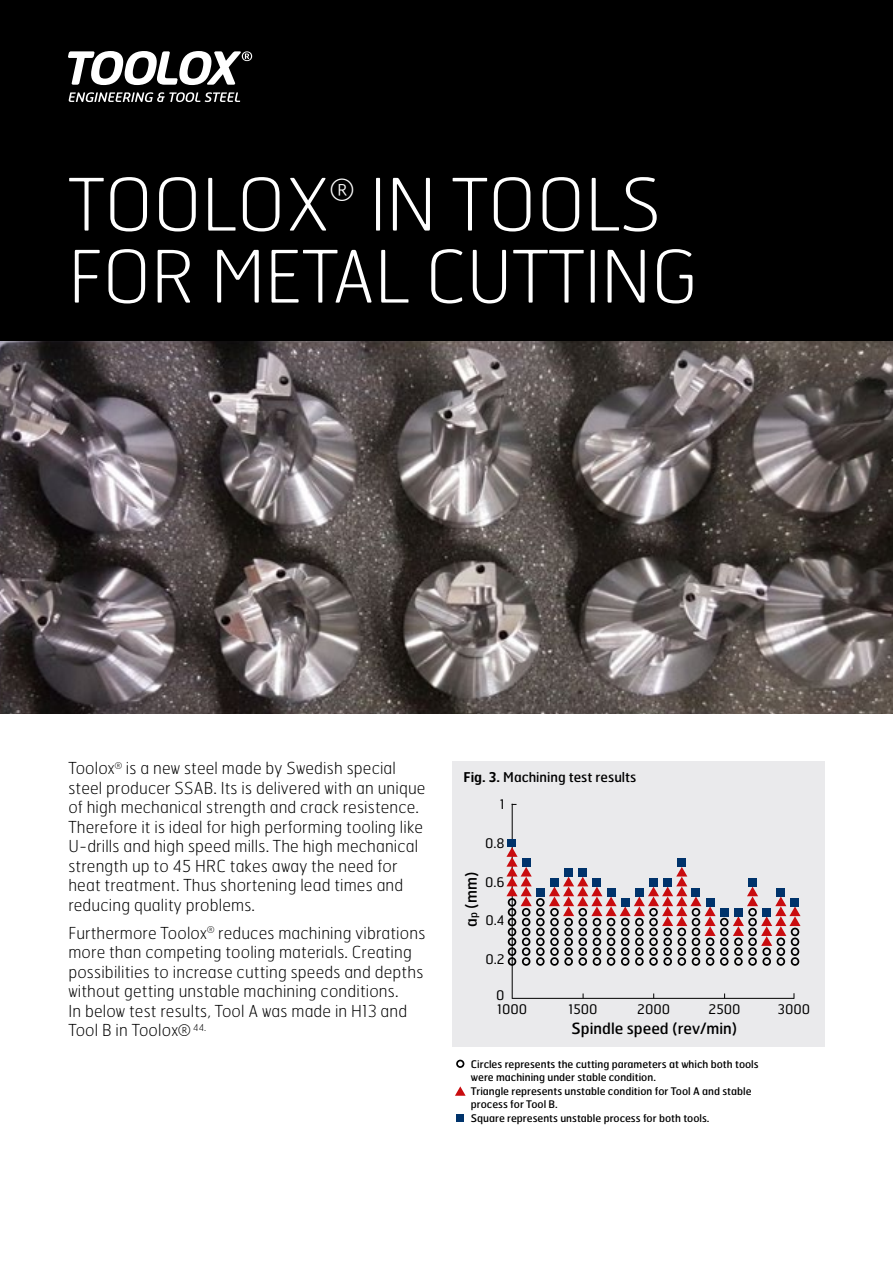
<style>
.page{position:relative;width:893px;height:1263px;background:#fff}
.page>*{position:absolute;margin:0;border:0;box-sizing:border-box;transform-origin:0 0}
.t1{font:100 72px/72px "Hermes FB";color:#fff}
.t2{font:100 31.5px "Hermes FB";color:#fff}
.Body{font:100 16.5px/19.5px "Hermes FB";letter-spacing:.01em;color:#000}
.t3{font:15.45px "Hermes FB";color:#000}
.bildtext{font:13.5px "Hermes FB";color:#000}
.t4{font:13.2px "Hermes FB";color:#000}
.bildtext-2{font:10.5px/13.5px "Hermes FB";color:#000}
.s1{font-weight:600}
.s2{font-size:10.35px}
</style>
<div class="page">
<div style="left:453px;top:761px;width:372px;height:286px;background:#eaeaec"></div>
<div style="left:0;top:0;width:893px;height:341px;background:#000"></div>
<svg style="left:68px;top:51px;width:184px;height:34px"></svg>
<svg style="left:69px;top:92px;width:171px;height:10px"></svg>
<img style="left:0;top:341px;width:893px;height:372px">
<hr style="left:512px;top:998px;width:282px;height:1px;background:#000">
<hr style="left:512px;top:804px;width:1px;height:195px;background:#000">
<svg style="left:506px;top:847px;width:294px;height:119px"></svg>
<div style="left:522px;top:858px;width:8px;height:9px;background:#00336b"></div>
<div style="left:536px;top:888px;width:8px;height:8px;background:#00336b"></div>
<div style="left:607px;top:888px;width:8px;height:8px;background:#00336b"></div>
<div style="left:635px;top:888px;width:8px;height:8px;background:#00336b"></div>
<div style="left:621px;top:898px;width:8px;height:8px;background:#00336b"></div>
<div style="left:692px;top:888px;width:8px;height:8px;background:#00336b"></div>
<div style="left:777px;top:888px;width:8px;height:8px;background:#00336b"></div>
<div style="left:791px;top:898px;width:8px;height:8px;background:#00336b"></div>
<div style="left:748px;top:878px;width:9px;height:8px;background:#00336b"></div>
<div style="left:706px;top:898px;width:8px;height:8px;background:#00336b"></div>
<div style="left:720px;top:908px;width:8px;height:8px;background:#00336b"></div>
<div style="left:734px;top:908px;width:8px;height:8px;background:#00336b"></div>
<div style="left:763px;top:908px;width:8px;height:8px;background:#00336b"></div>
<div style="left:550px;top:878px;width:9px;height:8px;background:#00336b"></div>
<div style="left:593px;top:878px;width:8px;height:8px;background:#00336b"></div>
<div style="left:649px;top:878px;width:8px;height:8px;background:#00336b"></div>
<div style="left:663px;top:878px;width:9px;height:8px;background:#00336b"></div>
<div style="left:564px;top:868px;width:9px;height:8px;background:#00336b"></div>
<div style="left:579px;top:868px;width:8px;height:8px;background:#00336b"></div>
<div style="left:678px;top:858px;width:8px;height:9px;background:#00336b"></div>
<div style="left:508px;top:839px;width:8px;height:8px;background:#00336b"></div>
<svg style="left:456px;top:1060px;width:8px;height:8px"></svg>
<svg style="left:455px;top:1086px;width:11px;height:10px"></svg>
<div style="left:456px;top:1114px;width:8px;height:8px;background:#00336b"></div>
<p class="t1" style="left:68px;top:167px;width:263px">TOOLOX</p>
<p class="t2" style="left:330px;top:169px;width:25px">®</p>
<p class="t1" style="left:68px;top:167px;width:631px;text-indent:301px">IN TOOLS<br>FOR METAL CUTTING</p>
<p class="Body" style="left:68px;top:758px;width:359px">Toolox<sup>®</sup> is a new steel made by Swedish special steel producer SSAB. Its is delivered with an unique of high mechanical strength and crack resistence.<br>Therefore it is ideal for high performing tooling like U-drills and high speed mills. The high mechanical strength up to 45 HRC takes away the need for heat treatment. Thus shortening lead times and reducing quality problems.</p>
<p class="Body" style="left:68px;top:922px;width:359px">Furthermore Toolox<sup>®</sup> reduces machining vibrations more than competing tooling materials. Creating possibilities to increase cutting speeds and depths without getting unstable machining conditions.<br>In below test results, Tool A was made in H13 and Tool B in Toolox® <sup>44.</sup></p>
<p class="bildtext" style="left:463px;top:768px;width:174px"><span class="s1">Fig. 3.</span> Machining test results</p>
<p class="t4" style="left:500px;top:795px;width:6px">1</p>
<p class="t4" style="left:485px;top:834px;width:21px">0.8</p>
<p class="t3" style="left:461px;top:927px;width:57px;rotate:-90deg">a<span class="s2">p</span> (mm)</p>
<p class="t4" style="left:485px;top:873px;width:21px">0.6</p>
<p class="t4" style="left:485px;top:912px;width:21px">0.4</p>
<p class="t4" style="left:485px;top:951px;width:21px">0.2</p>
<p class="t4" style="left:496px;top:986px;width:10px">0</p>
<p class="t4" style="left:497px;top:1001px;width:31px">1000</p>
<p class="t4" style="left:568px;top:1001px;width:31px">1500</p>
<p class="t4" style="left:637px;top:1001px;width:34px">2000</p>
<p class="t4" style="left:708px;top:1001px;width:34px">2500</p>
<p class="t4" style="left:778px;top:1001px;width:34px">3000</p>
<p class="t3" style="left:572px;top:1019px;width:167px">Spindle speed (rev/min)</p>
<p class="bildtext-2" style="left:471px;top:1057px;width:289px">Circles represents the cutting parameters at which both tools were machining under stable condition.</p>
<p class="bildtext-2" style="left:471px;top:1084px;width:282px">Triangle represents unstable condition for Tool A and stable process for Tool B.</p>
<p class="bildtext-2" style="left:471px;top:1111px;width:240px">Square represents unstable process for both tools.</p>
</div>
